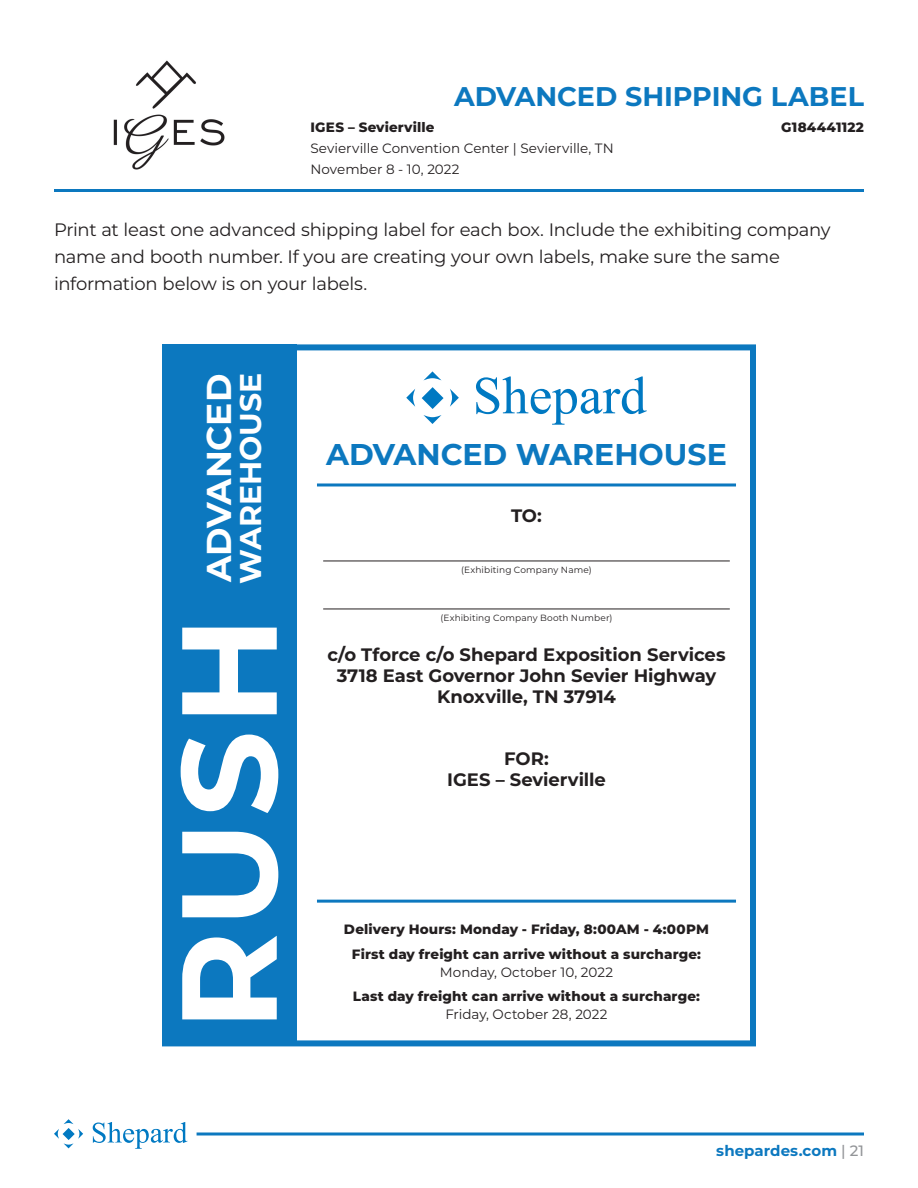
<style>
.page{position:relative;width:918px;height:1188px;background:#fff}
.page>*{position:absolute;margin:0;border:0;box-sizing:border-box;transform-origin:0 0}
.t1{font:700 34.5px "Montserrat";letter-spacing:-.005em;color:#fff}
.t2{font:700 30px "Montserrat";color:#0c78bf}
.t3{font:700 30px "Montserrat";color:#fff}
.Heading{font:700 27px "Montserrat";color:#0c78bf}
.AD_IntroCopy{font:18px/27px "Montserrat";letter-spacing:-.015em;color:#231f20}
.AD_SectionHeading{font:700 18px/21px "Montserrat";letter-spacing:-.005em;color:#231f20;text-align:center}
.AD_MiniHeadingB{font:700 18px "Montserrat";color:#231f20}
.t4{font:700 15px "Montserrat";color:#0c78bf}
.AD_Copy{font:800 13.5px/18px "Montserrat";letter-spacing:.01em;color:#231f20;text-align:center}
.ShowInfo{font:13.5px/21px "Montserrat";color:#231f20}
.ShowInfo-2{font:800 13.5px "Montserrat";letter-spacing:.015em;color:#231f20}
.FORMS_Copy_CENTER{font:9px "Montserrat";letter-spacing:.015em;color:#231f20}
.s1{font-weight:400}
.s2{font-weight:500;color:#939598}
</style>
<div class="page">
<svg style="left:54px;top:1119px;width:29px;height:29px"></svg>
<svg style="left:93px;top:1122px;width:94px;height:27px"></svg>
<svg style="left:197px;top:1132px;width:667px;height:4px"></svg>
<hr style="left:54px;top:189px;width:810px;height:3px;background:#0c78bf">
<div style="left:162px;top:344px;width:594px;height:702px;border:6px solid #0c78bf"></div>
<div style="left:162px;top:344px;width:135px;height:702px;background:#0c78bf"></div>
<svg style="left:181px;top:628px;width:97px;height:391px"></svg>
<svg style="left:424px;top:371px;width:17px;height:9px"></svg>
<svg style="left:423px;top:415px;width:19px;height:9px"></svg>
<svg style="left:406px;top:389px;width:9px;height:18px"></svg>
<svg style="left:450px;top:389px;width:9px;height:18px"></svg>
<svg style="left:422px;top:387px;width:22px;height:22px"></svg>
<svg style="left:476px;top:376px;width:171px;height:49px"></svg>
<hr style="left:323px;top:561px;width:407px;height:1px;background:#231f20">
<hr style="left:323px;top:609px;width:407px;height:1px;background:#231f20">
<hr style="left:317px;top:483px;width:419px;height:3px;background:#0c78bf">
<hr style="left:317px;top:900px;width:419px;height:3px;background:#0c78bf">
<img style="left:113px;top:60px;width:112px;height:110px">
<p class="Heading" style="left:454px;top:77px;width:411px">ADVANCED SHIPPING LABEL</p>
<p class="ShowInfo-2" style="left:310px;top:117px;width:126px">IGES – Sevierville</p>
<p class="ShowInfo-2" style="left:781px;top:117px;width:84px">G184441122</p>
<p class="ShowInfo" style="left:310px;top:137px;width:305px">Sevierville Convention Center | Sevierville, TN<br>November 8 - 10, 2022</p>
<p class="AD_IntroCopy" style="left:54px;top:216px;width:778px">Print at least one advanced shipping label for each box. Include the exhibiting company name and booth number. If you are creating your own labels, make sure the same information below is on your labels.</p>
<p class="t1" style="left:194px;top:582px;width:210px;rotate:-90deg">ADVANCED</p>
<p class="t3" style="left:229px;top:584px;width:212px;rotate:-90deg">WAREHOUSE</p>
<p class="t2" style="left:326px;top:433px;width:402px">ADVANCED WAREHOUSE</p>
<p class="AD_MiniHeadingB" style="left:511px;top:503px;width:32px">TO:</p>
<p class="FORMS_Copy_CENTER" style="left:461px;top:564px;width:132px">(Exhibiting Company Name)</p>
<p class="FORMS_Copy_CENTER" style="left:440px;top:612px;width:174px">(Exhibiting Company Booth Number)</p>
<p class="AD_SectionHeading" style="left:327px;top:643px;width:400px">c/o Tforce c/o Shepard Exposition Services<br>3718 East Governor John Sevier Highway<br>Knoxville, TN 37914</p>
<p class="AD_SectionHeading" style="left:447px;top:747px;width:160px">FOR:<br>IGES – Sevierville</p>
<p class="AD_Copy" style="left:344px;top:919px;width:366px">Delivery Hours: Monday - Friday, 8:00AM - 4:00PM</p>
<p class="AD_Copy" style="left:352px;top:944px;width:351px">First day freight can arrive without a surcharge:<br><span class="s1">Monday, October 10, 2022</span></p>
<p class="AD_Copy" style="left:353px;top:987px;width:349px">Last day freight can arrive without a surcharge:<br><span class="s1">Friday, October 28, 2022</span></p>
<p class="t4" style="left:716px;top:1140px;width:149px">shepardes.com <span class="s2">| 21</span></p>
</div>
